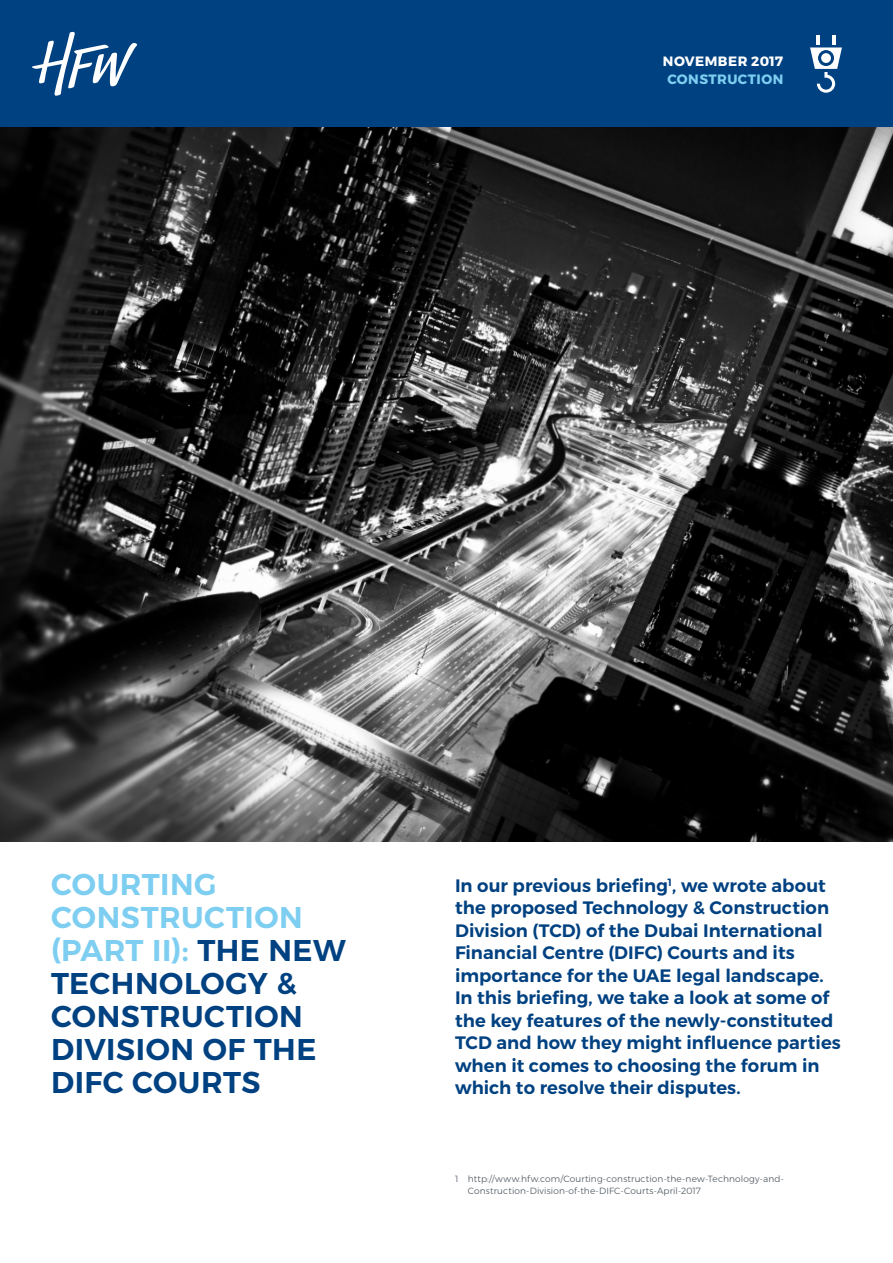
<style>
.page{position:relative;width:893px;height:1263px;background:#fff}
.page>*{position:absolute;margin:0;border:0;box-sizing:border-box;transform-origin:0 0}
.t1{font:600 30px/33px "Montserrat";letter-spacing:.015em;color:#004181}
.t2{font:600 18px/22.5px "Montserrat";letter-spacing:.005em;color:#004181}
.t3{font:700 13.5px "Montserrat";letter-spacing:.035em;color:#fff}
.t4{font:700 13.5px "Montserrat";letter-spacing:.035em;color:#7dcef1}
.t5{font:300 9px/12px "Montserrat";letter-spacing:.015em;color:#48525a}
.s1{color:#7dcef1}
</style>
<div class="page">
<div style="left:0;top:0;width:893px;height:128px;background:#004181"></div>
<img style="left:0;top:128px;width:893px;height:714px">
<svg style="left:32px;top:32px;width:105px;height:64px"></svg>
<svg style="left:810px;top:35px;width:32px;height:58px"></svg>
<p class="t3" style="left:663px;top:51px;width:122px">NOVEMBER 2017</p>
<p class="t4" style="left:667px;top:69px;width:117px">CONSTRUCTION</p>
<h1 class="t1" style="left:51px;top:868px;width:296px"><span class="s1">COURTING<br>CONSTRUCTION (PART II):</span> THE NEW<br>TECHNOLOGY &amp;<br>CONSTRUCTION<br>DIVISION OF THE<br>DIFC COURTS</h1>
<p class="t2" style="left:455px;top:874px;width:387px">In our previous briefing<sup>1</sup>, we wrote about the proposed Technology &amp; Construction Division (TCD) of the Dubai International Financial Centre (DIFC) Courts and its importance for the UAE legal landscape.<br>In this briefing, we take a look at some of the key features of the newly-constituted TCD and how they might influence parties when it comes to choosing the forum in which to resolve their disputes.</p>
<p class="t5" style="left:468px;top:1173px;width:318px;text-indent:-13px">1 http://www.hfw.com/Courting-construction-the-new-Technology-and-<br>Construction-Division-of-the-DIFC-Courts-April-2017</p>
</div>
